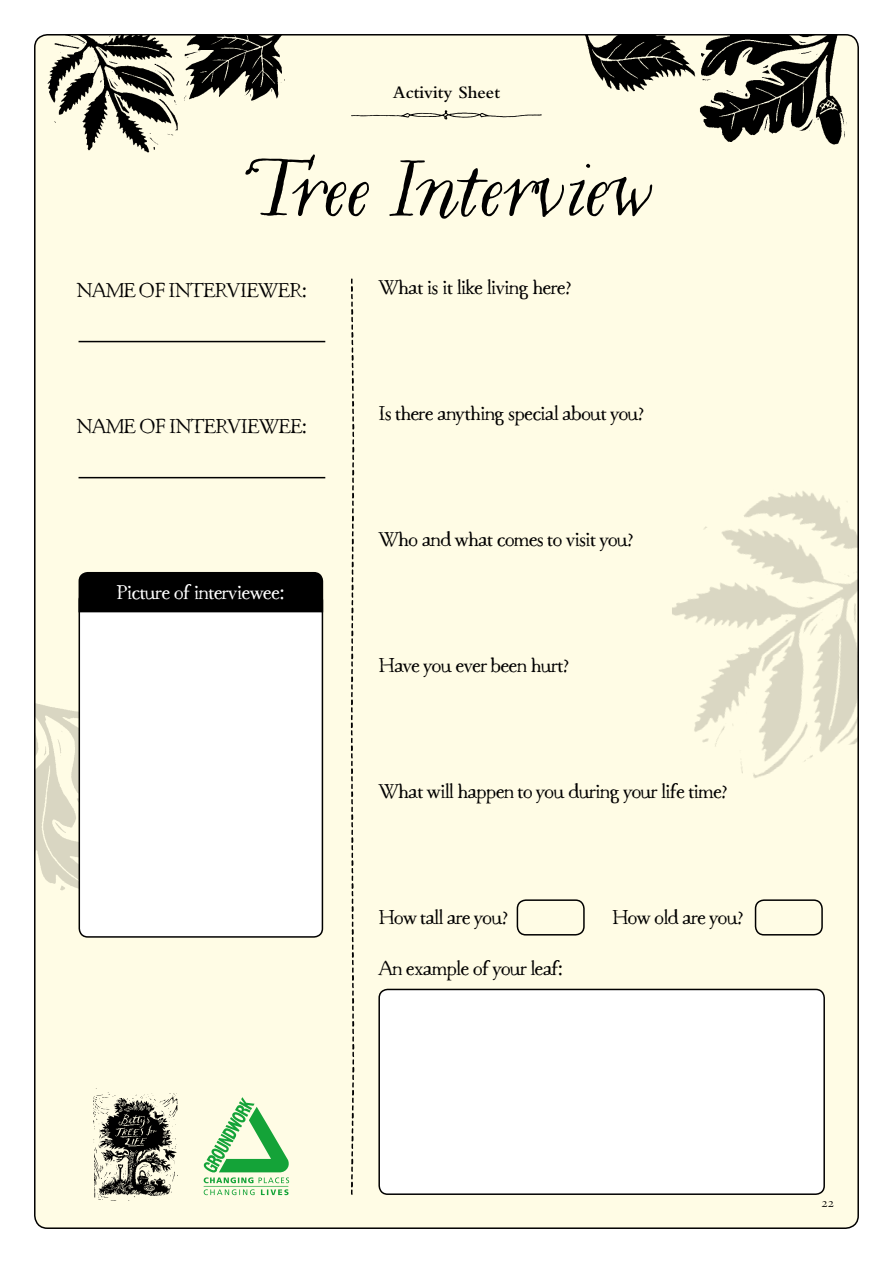
<style>
.page{position:relative;width:893px;height:1263px;background:#fff}
.page>*{position:absolute;margin:0;border:0;box-sizing:border-box;transform-origin:0 0}
.t1{font:123px "Woolen";letter-spacing:-.05em;color:#000}
.t2{font:21px "Macarons";letter-spacing:-.04em;color:#000}
.t3{font:21px "Macarons";letter-spacing:-.04em;color:#fff}
.t4{font:600 18px "Bembo NT";color:#000}
.t5{font:13.5px "Bembo NT";color:#000}
</style>
<div class="page">
<div style="left:35px;top:35px;width:823px;height:1193px;background:#fffce5;border-radius:13px"></div>
<img style="left:672px;top:472px;width:187px;height:311px">
<img style="left:182px;top:34px;width:109px;height:68px">
<img style="left:43px;top:34px;width:138px;height:119px">
<img style="left:698px;top:34px;width:150px;height:111px">
<img style="left:34px;top:688px;width:45px;height:213px">
<img style="left:575px;top:34px;width:123px;height:58px">
<svg style="left:351px;top:110px;width:191px;height:9px"></svg>
<img style="left:93px;top:1088px;width:85px;height:113px">
<img style="left:203px;top:1097px;width:86px;height:86px">
<hr style="left:79px;top:477px;width:246px;height:1px;background:#000">
<hr style="left:79px;top:341px;width:246px;height:1px;background:#000">
<div style="left:517px;top:899px;width:68px;height:36px;border:2px solid #000;border-radius:9px"></div>
<div style="left:755px;top:899px;width:68px;height:36px;border:2px solid #000;border-radius:9px"></div>
<div style="left:379px;top:989px;width:445px;height:205px;background:#fff;border-radius:9px"></div>
<div style="left:378px;top:989px;width:447px;height:206px;border:2px solid #000;border-radius:9px"></div>
<svg style="left:350px;top:278px;width:5px;height:917px"></svg>
<div style="left:79px;top:592px;width:243px;height:345px;background:#fff;border-radius:9px"></div>
<div style="left:79px;top:591px;width:244px;height:347px;border:2px solid #000;border-radius:9px"></div>
<div style="left:78px;top:572px;width:246px;height:42px;background:#000"></div>
<p class="t4" style="left:393px;top:82px;width:109px">Activity Sheet</p>
<h1 class="t1" style="left:239px;top:133px;width:417px">Tree Interview</h1>
<p class="t2" style="left:77px;top:278px;width:232px">Name of IntervieweR:</p>
<p class="t2" style="left:77px;top:414px;width:232px">Name of Interviewee:</p>
<p class="t3" style="left:117px;top:580px;width:170px">Picture of interviewee:</p>
<p class="t2" style="left:378px;top:275px;width:195px">What is it like living here?</p>
<p class="t2" style="left:378px;top:401px;width:268px">Is there anything special about you?</p>
<p class="t2" style="left:378px;top:527px;width:258px">Who and what comes to visit you?</p>
<p class="t2" style="left:378px;top:653px;width:193px">Have you ever been hurt?</p>
<p class="t2" style="left:378px;top:779px;width:352px">What will happen to you during your life time?</p>
<p class="t2" style="left:378px;top:905px;width:132px">How tall are you?</p>
<p class="t2" style="left:612px;top:905px;width:134px">How old are you?</p>
<p class="t2" style="left:378px;top:955px;width:186px">An example of your leaf:</p>
<p class="t5" style="left:821px;top:1195px;width:14px">22</p>
</div>
